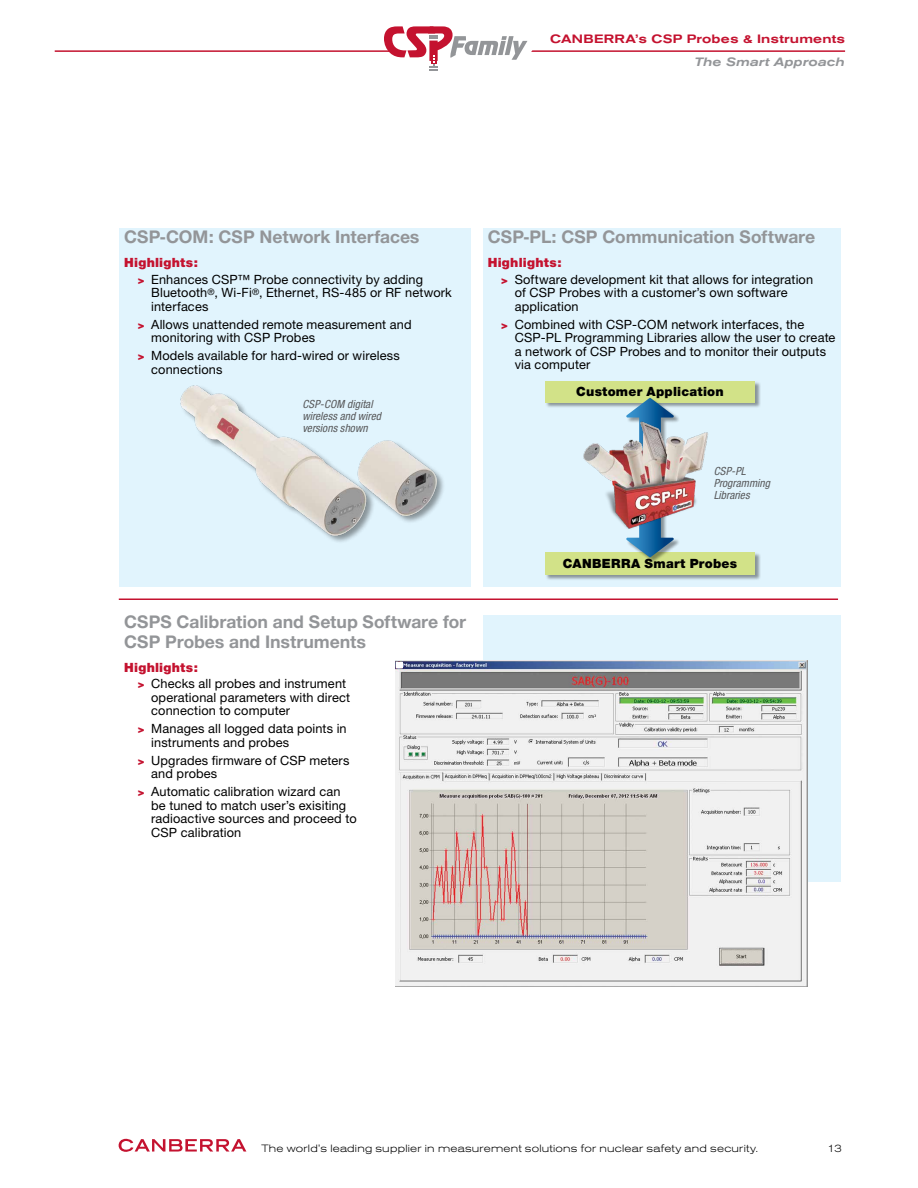
<style>
.page{position:relative;width:918px;height:1188px;background:#fff}
.page>*{position:absolute;margin:0;border:0;box-sizing:border-box;transform-origin:0 0}
.t1{font:700 18.75px/19.5px "Nimbus AREVA";color:#939598}
.t2{font:12.75px/13.5px "Helvetica Neue";letter-spacing:.01em;color:#000}
.t3{font:900 12.75px "Helvetica Neue";letter-spacing:.02em;color:#000}
.t4{font:500 expanded 12px "Akzidenz Grotesk BQ";letter-spacing:.02em;color:#c4122f}
.t5{font:italic 500 expanded 12px "Akzidenz Grotesk BQ";letter-spacing:.01em;color:#939598}
.t6{font:italic condensed 11.25px/12px "Helvetica Neue";letter-spacing:.005em;color:#58595b}
.t7{font:300 expanded 10.5px "Akzidenz Grotesk BQ";letter-spacing:.025em;color:#000}
.s1{font-weight:900;color:#c4122f}
.s2{font-weight:900;font-size:11.25px;color:#c4122f}
</style>
<div class="page">
<hr style="left:55px;top:50px;width:790px;height:2px;background:#c4122f">
<svg style="left:384px;top:26px;width:151px;height:45px"></svg>
<svg style="left:119px;top:1139px;width:127px;height:13px"></svg>
<hr style="left:119px;top:598px;width:719px;height:2px;background:#c4122f">
<div style="left:119px;top:228px;width:351px;height:359px;background:#e1f4fd"></div>
<div style="left:483px;top:228px;width:357px;height:359px;background:#e1f4fd"></div>
<div style="left:483px;top:616px;width:357px;height:266px;background:#e1f4fd"></div>
<div style="left:545px;top:381px;width:216px;height:28px;background:#000;opacity:.4"></div>
<div style="left:545px;top:381px;width:210px;height:22px;background:#d2e288"></div>
<div style="left:545px;top:552px;width:216px;height:29px;background:#000;opacity:.4"></div>
<div style="left:545px;top:552px;width:210px;height:22px;background:#d2e288"></div>
<div style="left:181px;top:386px;width:265px;height:158px;background:#000;opacity:.4"></div>
<img style="left:181px;top:386px;width:256px;height:149px">
<img style="left:395px;top:660px;width:412px;height:326px">
<div style="left:627px;top:398px;width:53px;height:166px;background:#000;opacity:.4"></div>
<svg style="left:626px;top:398px;width:48px;height:159px"></svg>
<img style="left:583px;top:421px;width:125px;height:109px">
<svg style="left:396px;top:662px;width:6px;height:6px"></svg>
<p class="t4" style="left:550px;top:32px;width:296px">CANBERRA’s CSP Probes &amp; Instruments</p>
<p class="t5" style="left:695px;top:55px;width:152px">The Smart Approach</p>
<h1 class="t1" style="left:124px;top:227px;width:297px">CSP-COM: CSP Network Interfaces</h1>
<p class="t2" style="left:138px;top:254px;width:287px;line-height:16.5px;text-indent:-13px"><span class="s1">Highlights:<br></span><span class="s2">&gt;</span> Enhances CSP™ Probe connectivity by adding</p>
<p class="t2" style="left:151px;top:286px;width:302px">Bluetooth<sup>®</sup>, Wi-Fi<sup>®</sup>, Ethernet, RS-485 or RF network interfaces</p>
<p class="t2" style="left:151px;top:317px;width:262px;text-indent:-14px"><span class="s2">&gt;</span> Allows unattended remote measurement and monitoring with CSP Probes</p>
<p class="t2" style="left:151px;top:349px;width:250px;text-indent:-14px"><span class="s2">&gt;</span> Models available for hard-wired or wireless connections</p>
<p class="t6" style="left:302px;top:398px;width:80px">CSP-COM digital wireless and wired versions shown</p>
<h1 class="t1" style="left:488px;top:227px;width:329px">CSP-PL: CSP Communication Software</h1>
<p class="t2" style="left:501px;top:254px;width:313px;line-height:16.5px;text-indent:-14px"><span class="s1">Highlights:<br></span><span class="s2">&gt;</span> Software development kit that allows for integration</p>
<p class="t2" style="left:515px;top:286px;width:274px">of CSP Probes with a customer’s own software application</p>
<p class="t2" style="left:515px;top:317px;width:322px;text-indent:-14px"><span class="s2">&gt;</span> Combined with CSP-COM network interfaces, the CSP-PL Programming Libraries allow the user to create a network of CSP Probes and to monitor their outputs via computer</p>
<p class="t3" style="left:576px;top:384px;width:149px">Customer Application</p>
<p class="t6" style="left:714px;top:465px;width:58px">CSP-PL<br>Programming<br>Libraries</p>
<h1 class="t1" style="left:124px;top:612px;width:344px">CSPS Calibration and Setup Software for<br>CSP Probes and Instruments</h1>
<p class="t2" style="left:138px;top:659px;width:210px;line-height:16.5px;text-indent:-13px"><span class="s1">Highlights:<br></span><span class="s2">&gt;</span> Checks all probes and instrument</p>
<p class="t2" style="left:151px;top:690px;width:201px">operational parameters with direct connection to computer</p>
<p class="t2" style="left:151px;top:722px;width:197px;text-indent:-14px"><span class="s2">&gt;</span> Manages all logged data points in instruments and probes</p>
<p class="t2" style="left:151px;top:753px;width:200px;text-indent:-14px"><span class="s2">&gt;</span> Upgrades firmware of CSP meters and probes</p>
<p class="t2" style="left:151px;top:785px;width:207px;text-indent:-14px"><span class="s2">&gt;</span> Automatic calibration wizard can be tuned to match user’s exisiting radioactive sources and proceed to<br>CSP calibration</p>
<p class="t3" style="left:563px;top:556px;width:176px">CANBERRA Smart Probes</p>
<p class="t7" style="left:261px;top:1142px;width:499px">The world’s leading supplier in measurement solutions for nuclear safety and security.</p>
<p class="t7" style="left:828px;top:1142px;width:16px">13</p>
</div>
